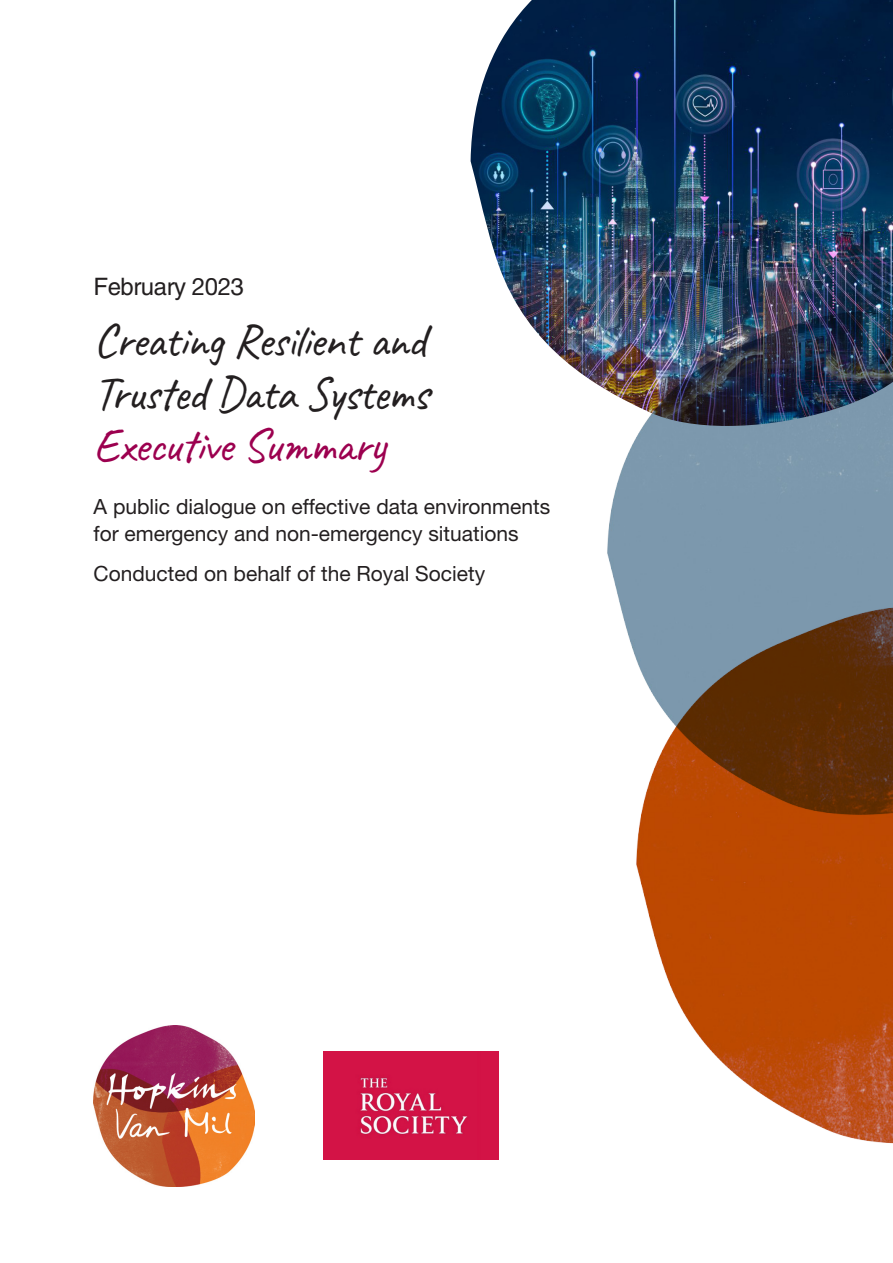
<style>
.page{position:relative;width:893px;height:1263px;background:#fff}
.page>*{position:absolute;margin:0;border:0;box-sizing:border-box;transform-origin:0 0}
.t1{font:48px/52.5px "Caveat";letter-spacing:-.025em;color:#231f20;text-align:justify}
.t2{font:24px "Helvetica LT Pro";letter-spacing:-.02em;color:#231f20}
.t3{font:21px/27px "Helvetica Neue LT";color:#231f20}
.s1{font-family:"Helvetica Neue LT"}
.s2{color:#9c004f}
</style>
<div class="page">
<img style="left:471px;top:0;width:422px;height:426px">
<img style="left:94px;top:1025px;width:160px;height:161px">
<img style="left:323px;top:1052px;width:176px;height:108px">
<img style="left:621px;top:587px;width:272px;height:557px">
<p class="t2" style="left:94px;top:273px;width:152px">February <span class="s1">202</span>3</p>
<p class="t1" style="left:94px;top:314px;width:337px">Creating Resilient and Trusted Data Systems <span class="s2">Executive Summary</span></p>
<p class="t3" style="left:94px;top:493px;width:458px">A public dialogue on effective data environments for emergency and non-emergency situations</p>
<p class="t3" style="left:94px;top:559px;width:393px">Conducted on behalf of the Royal Society</p>
</div>
